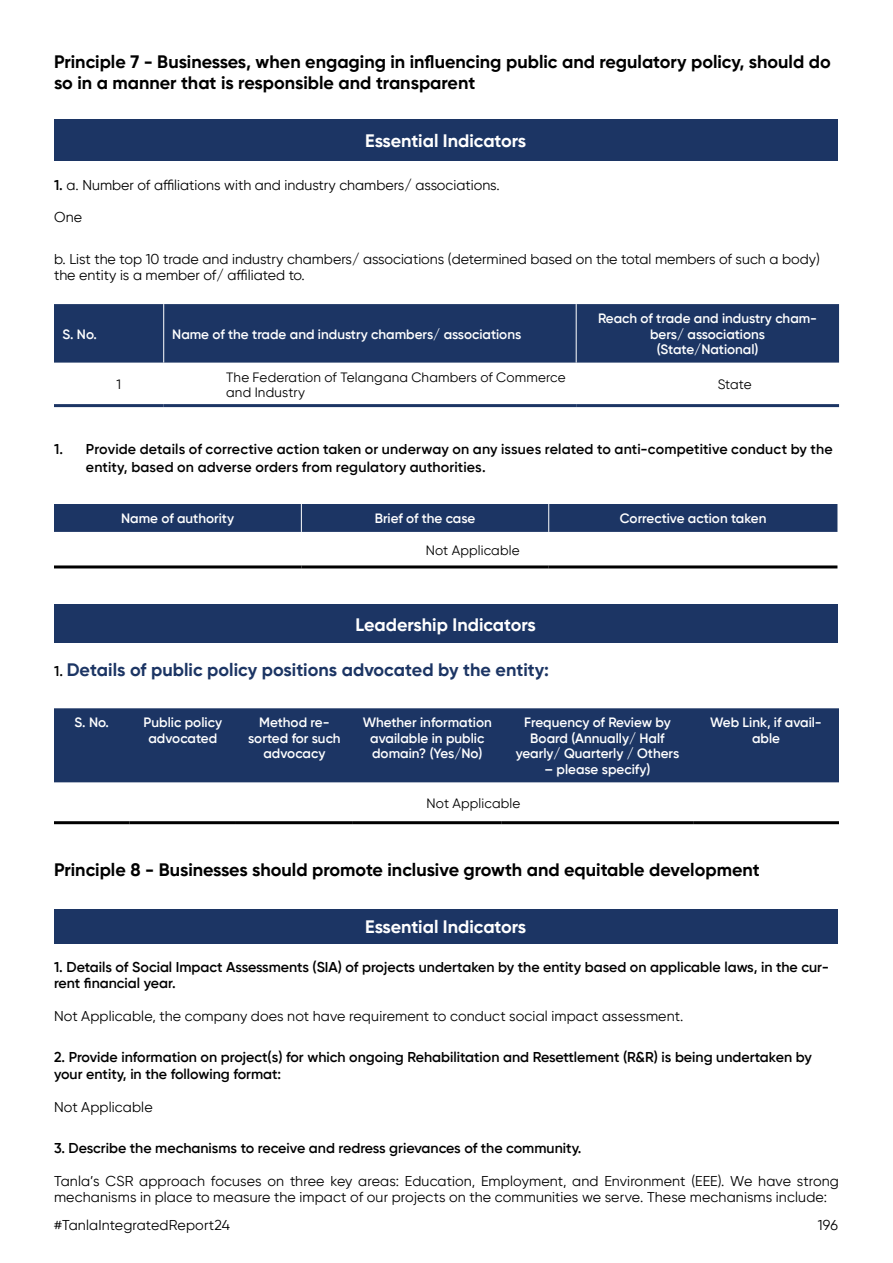
<style>
.page{position:relative;width:893px;height:1263px;background:#fff}
.page>*{position:absolute;margin:0;border:0;box-sizing:border-box;transform-origin:0 0}
.t1{font:700 18px/20.7px "Gilroy";color:#000}
.t2{font:700 18px "Gilroy";color:#fff}
.t3{font:700 18px "Gilroy";color:#1c3564}
.t4{font:14.25px/16.4px "Gilroy";letter-spacing:.005em;color:#000}
.t5{font:600 14.25px/16.4px "Gilroy";color:#000}
.t6{font:600 13.5px/15.6px "Gilroy";color:#fff;text-align:center}
.t7{font:13.5px/15.6px "Gilroy";letter-spacing:.01em;color:#000}
.s1{font-weight:600}
.s2{font-weight:600;font-size:14.25px;color:#000}
</style>
<div class="page">
<div style="left:54px;top:120px;width:783px;height:41px;background:#1c3564"></div>
<div style="left:54px;top:304px;width:785px;height:59px;background:#1c3564"></div>
<hr style="left:54px;top:404px;width:110px;height:3px;background:#1c3564">
<hr style="left:164px;top:404px;width:412px;height:3px;background:#1c3564">
<hr style="left:576px;top:404px;width:263px;height:3px;background:#1c3564">
<hr style="left:163px;top:304px;width:1px;height:59px;background:#fff">
<hr style="left:576px;top:304px;width:1px;height:59px;background:#fff">
<hr style="left:54px;top:565px;width:247px;height:3px;background:#000">
<hr style="left:301px;top:565px;width:248px;height:3px;background:#000">
<hr style="left:549px;top:565px;width:288px;height:3px;background:#000">
<div style="left:54px;top:504px;width:783px;height:28px;background:#1c3564"></div>
<div style="left:54px;top:604px;width:783px;height:39px;background:#1c3564"></div>
<div style="left:54px;top:708px;width:785px;height:74px;background:#1c3564"></div>
<hr style="left:54px;top:821px;width:76px;height:3px;background:#000">
<hr style="left:130px;top:821px;width:106px;height:3px;background:#000">
<hr style="left:236px;top:821px;width:117px;height:3px;background:#000">
<hr style="left:353px;top:821px;width:149px;height:3px;background:#000">
<hr style="left:502px;top:821px;width:191px;height:3px;background:#000">
<hr style="left:693px;top:821px;width:146px;height:3px;background:#000">
<div style="left:54px;top:909px;width:783px;height:34px;background:#1c3564"></div>
<p class="t1" style="left:54px;top:51px;width:778px">Principle 7 - Businesses, when engaging in influencing public and regulatory policy, should do so in a manner that is responsible and transparent</p>
<p class="t2" style="left:365px;top:130px;width:163px">Essential Indicators</p>
<p class="t4" style="left:54px;top:176px;width:447px"><span class="s1">1.</span> a. Number of affiliations with and industry chambers/ associations.</p>
<p class="t4" style="left:54px;top:209px;width:30px">One</p>
<p class="t4" style="left:54px;top:250px;width:767px">b. List the top 10 trade and industry chambers/ associations (determined based on the total members of such a body) the entity is a member of/ affiliated to.</p>
<p class="t6" style="left:63px;top:326px;width:36px">S. No.</p>
<p class="t6" style="left:172px;top:326px;width:351px">Name of the trade and industry chambers/ associations</p>
<p class="t6" style="left:598px;top:310px;width:221px">Reach of trade and industry cham&shy;bers/ associations (State/National)</p>
<p class="t7" style="left:117px;top:377px;width:6px">1</p>
<p class="t7" style="left:226px;top:369px;width:341px">The Federation of Telangana Chambers of Commerce and Industry</p>
<p class="t7" style="left:718px;top:377px;width:35px">State</p>
<p class="t5" style="left:86px;top:439px;width:748px;line-height:18px;text-indent:-32px">1. Provide details of corrective action taken or underway on any issues related to anti-competitive conduct by the entity, based on adverse orders from regulatory authorities.</p>
<p class="t6" style="left:121px;top:510px;width:115px">Name of authority</p>
<p class="t6" style="left:375px;top:510px;width:102px">Brief of the case</p>
<p class="t6" style="left:620px;top:510px;width:148px">Corrective action taken</p>
<p class="t7" style="left:426px;top:542px;width:95px">Not Applicable</p>
<p class="t2" style="left:356px;top:613px;width:182px">Leadership Indicators</p>
<p class="t3" style="left:54px;top:658px;width:497px"><span class="s2">1.</span> Details of public policy positions advocated by the entity:</p>
<p class="t6" style="left:75px;top:715px;width:36px">S. No.</p>
<p class="t6" style="left:144px;top:715px;width:80px">Public policy advocated</p>
<p class="t6" style="left:248px;top:715px;width:94px">Method re&shy;sorted for such advocacy</p>
<p class="t6" style="left:363px;top:715px;width:130px">Whether information available in public domain? (Yes/No)</p>
<p class="t6" style="left:516px;top:715px;width:165px">Frequency of Review by<br>Board (Annually/ Half yearly/ Quarterly / Others</p>
<p class="t6" style="left:544px;top:761px;width:107px">– please specify)</p>
<p class="t7" style="left:427px;top:795px;width:95px">Not Applicable</p>
<p class="t6" style="left:710px;top:715px;width:113px">Web Link, if avail&shy;able</p>
<p class="t1" style="left:54px;top:859px;width:707px">Principle 8 - Businesses should promote inclusive growth and equitable development</p>
<p class="t2" style="left:365px;top:915px;width:163px">Essential Indicators</p>
<p class="t5" style="left:54px;top:959px;width:777px">1. Details of Social Impact Assessments (SIA) of projects undertaken by the entity based on applicable laws, in the cur&shy;rent financial year.</p>
<p class="t4" style="left:54px;top:1008px;width:631px">Not Applicable, the company does not have requirement to conduct social impact assessment.</p>
<p class="t5" style="left:54px;top:1049px;width:759px">2. Provide information on project(s) for which ongoing Rehabilitation and Resettlement (R&amp;R) is being undertaken by your entity, in the following format:</p>
<p class="t4" style="left:54px;top:1098px;width:100px">Not Applicable</p>
<p class="t5" style="left:54px;top:1139px;width:529px">3. Describe the mechanisms to receive and redress grievances of the community.</p>
<p class="t4" style="left:54px;top:1172px;width:786px">Tanla’s CSR approach focuses on three key areas: Education, Employment, and Environment (EEE). We have strong mechanisms in place to measure the impact of our projects on the communities we serve. These mechanisms include:</p>
<p class="t4" style="left:54px;top:1217px;width:178px">#TanlaIntegratedReport24</p>
<p class="t4" style="left:818px;top:1217px;width:21px">196</p>
</div>
